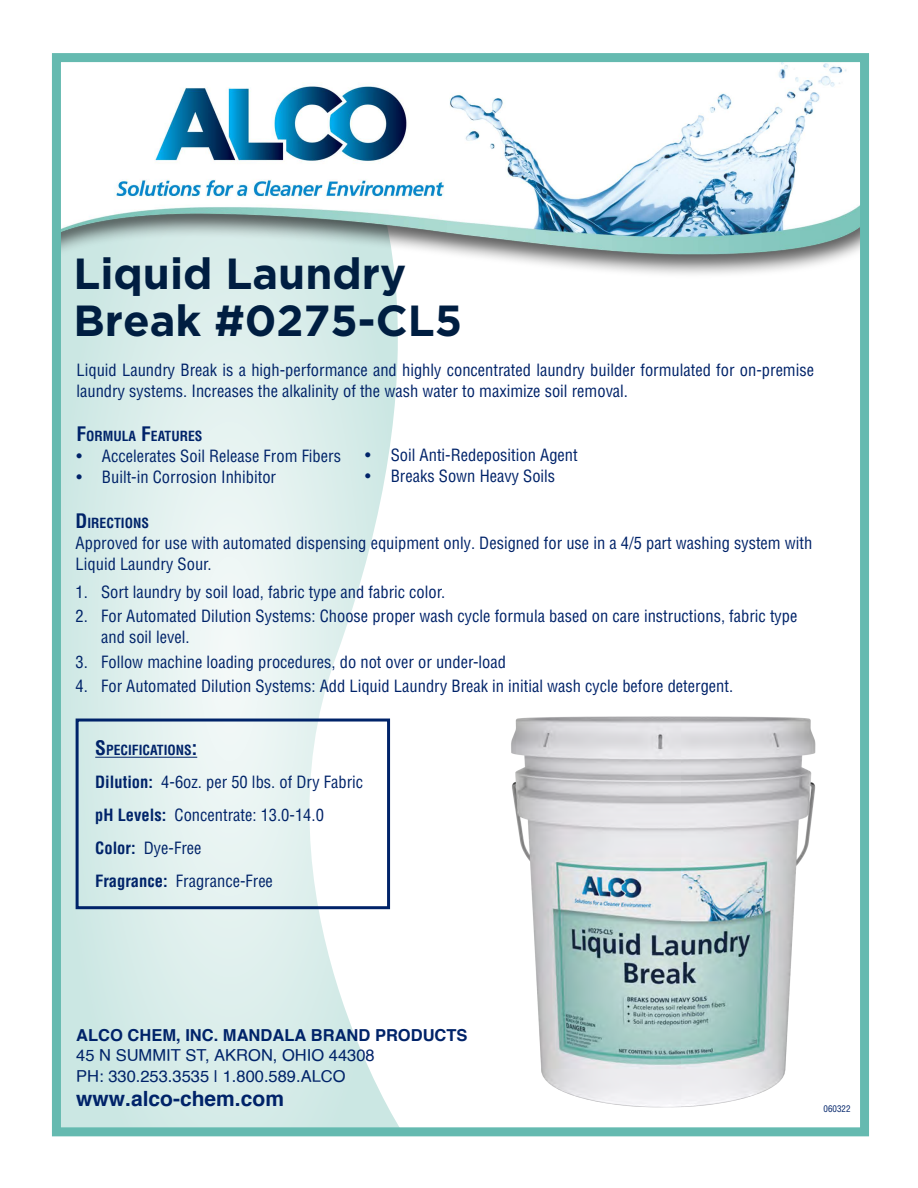
<style>
.page{position:relative;width:918px;height:1188px;background:#fff}
.page>*{position:absolute;margin:0;border:0;box-sizing:border-box;transform-origin:0 0}
.t1{font:700 43.5px/46.5px "Gotham";color:#001e41}
.t2{font:700 21px "Helvetica";color:#002369}
.bullets{font:condensed 16.5px/21px "Helvetica LT Pro";color:#002369}
.t3{font:16.5px/20.7px "Helvetica";color:#002369}
.t4{font:700 16.5px "Helvetica";color:#002369}
.t5{font:700 condensed 13.65px "Helvetica LT Pro";color:#002369}
.t6{font:condensed 9px "Helvetica LT Pro";color:#002369}
.s1{font-size:19.5px}
.s2{font-weight:700}
</style>
<div class="page">
<svg style="left:62px;top:279px;width:337px;height:847px"></svg>
<hr style="left:95px;top:757px;width:102px;height:1px;background:#002369">
<img style="left:511px;top:716px;width:305px;height:392px">
<div style="left:76px;top:719px;width:314px;height:190px;border:3px solid #002369"></div>
<img style="left:62px;top:63px;width:797px;height:216px">
<div style="left:52px;top:53px;width:817px;height:1083px;border:9px solid #65bab0"></div>
<p class="t1" style="left:74px;top:250px;width:390px">Liquid Laundry<br>Break #0275-CL5</p>
<p class="bullets" style="left:77px;top:360px;width:739px">Liquid Laundry Break is a high-performance and highly concentrated laundry builder formulated for on-premise laundry systems. Increases the alkalinity of the wash water to maximize soil removal.</p>
<p class="t5" style="left:76px;top:427px;width:128px"><span class="s1">F</span>ORMULA <span class="s1">F</span>EATURES</p>
<p class="bullets" style="left:76px;top:445px;width:266px">• Accelerates Soil Release From Fibers</p>
<p class="bullets" style="left:76px;top:466px;width:201px">• Built-in Corrosion Inhibitor</p>
<p class="bullets" style="left:365px;top:444px;width:214px">• Soil Anti-Redeposition Agent</p>
<p class="bullets" style="left:365px;top:465px;width:191px">• Breaks Sown Heavy Soils</p>
<p class="t5" style="left:76px;top:514px;width:75px"><span class="s1">D</span>IRECTIONS</p>
<p class="bullets" style="left:76px;top:533px;width:738px">Approved for use with automated dispensing equipment only. Designed for use in a 4/5 part washing system with<br>Liquid Laundry Sour.</p>
<p class="bullets" style="left:76px;top:581px;width:371px">1. Sort laundry by soil load, fabric type and fabric color.</p>
<p class="bullets" style="left:101px;top:606px;width:698px;text-indent:-26px">2. For Automated Dilution Systems: Choose proper wash cycle formula based on care instructions, fabric type and soil level.</p>
<p class="bullets" style="left:76px;top:651px;width:432px">3. Follow machine loading procedures, do not over or under-load</p>
<p class="bullets" style="left:76px;top:676px;width:659px">4. For Automated Dilution Systems: Add Liquid Laundry Break in initial wash cycle before detergent.</p>
<p class="t5" style="left:95px;top:741px;width:103px"><span class="s1">S</span>PECIFICATIONS<span class="s1">:</span></p>
<p class="bullets" style="left:95px;top:772px;width:269px"><span class="s2">Dilution:</span> 4-6oz. per 50 lbs. of Dry Fabric</p>
<p class="bullets" style="left:95px;top:805px;width:230px"><span class="s2">pH Levels:</span> Concentrate: 13.0-14.0</p>
<p class="bullets" style="left:95px;top:838px;width:108px"><span class="s2">Color:</span> Dye-Free</p>
<p class="bullets" style="left:95px;top:871px;width:179px"><span class="s2">Fragrance:</span> Fragrance-Free</p>
<p class="t4" style="left:76px;top:1021px;width:393px">ALCO CHEM, INC. MANDALA BRAND PRODUCTS</p>
<p class="t3" style="left:76px;top:1045px;width:300px">45 N SUMMIT ST, AKRON, OHIO 44308<br>PH: 330.253.3535 | 1.800.589.ALCO</p>
<p class="t2" style="left:76px;top:1082px;width:209px">www.alco-chem.com</p>
<p class="t6" style="left:824px;top:1103px;width:28px">060322</p>
</div>
